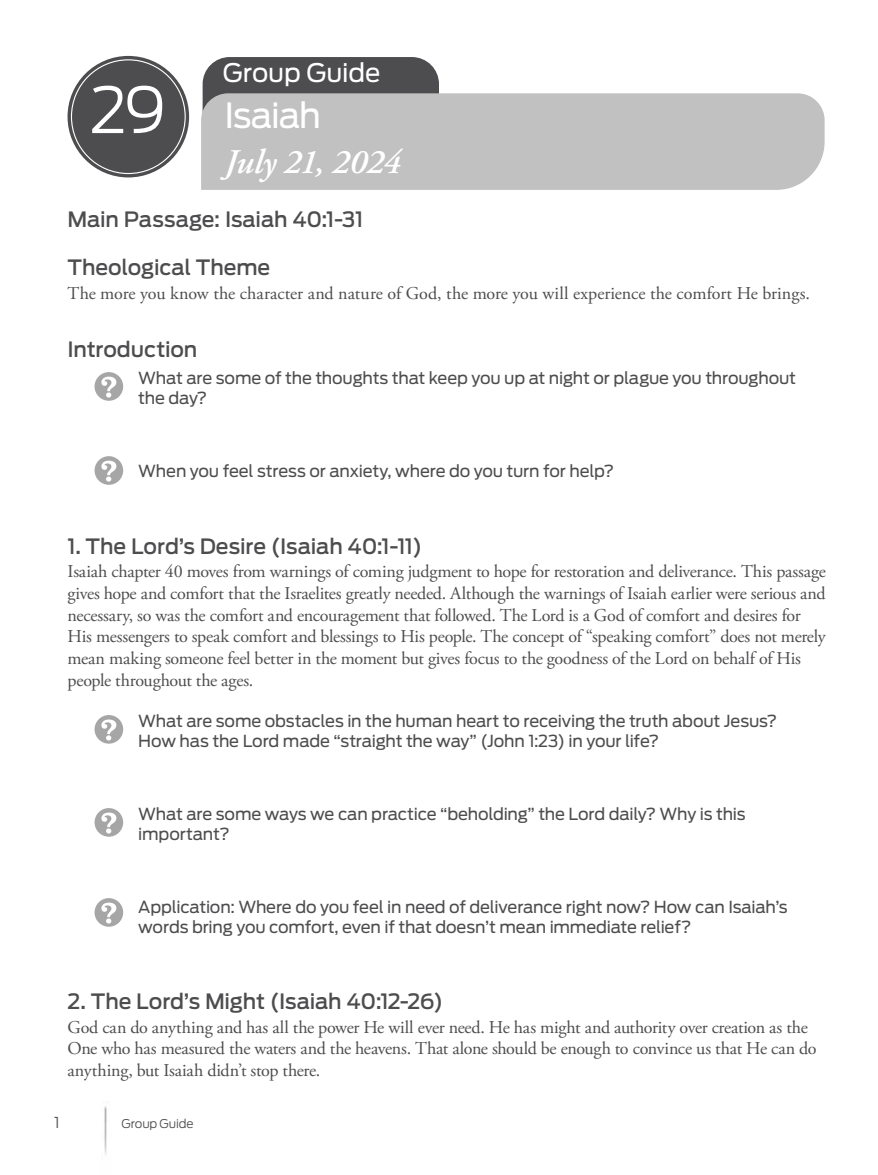
<style>
.page{position:relative;width:878px;height:1175px;background:#fff}
.page>*{position:absolute;margin:0;border:0;box-sizing:border-box;transform-origin:0 0}
.t1{font:300 63px "Antenna";color:#fff}
.t2{font:italic 600 34.5px "Adobe Garamond Pro";letter-spacing:-.02em;color:#fff}
.t3{font:34.5px "Antenna";letter-spacing:-.035em;color:#fff}
.t4{font:25.5px "Antenna";letter-spacing:-.005em;color:#fff}
.t5{font:500 21px "Antenna";letter-spacing:-.01em;color:#4d4d4f}
.t6{font:18px/21.8px "Adobe Garamond Pro";letter-spacing:-.015em;color:#4d4d4f}
.t7{font:16.5px/19.5px "Antenna";letter-spacing:-.01em;color:#4d4d4f}
.t8{font:300 15px "Antenna";color:#4d4d4f}
.t9{font:300 12px "Antenna";letter-spacing:-.01em;color:#4d4d4f}
</style>
<div class="page">
<div style="left:202px;top:57px;width:237px;height:106px;background:#4d4d4f;border-radius:27px"></div>
<div style="left:201px;top:93px;width:623px;height:97px;background:#c1c1c1"></div>
<img style="left:104px;top:1106px;width:3px;height:49px">
<div style="left:68px;top:56px;width:121px;height:121px;background:#4d4d4f;border-radius:50%"></div>
<svg style="left:94px;top:372px;width:29px;height:29px"></svg>
<svg style="left:94px;top:456px;width:29px;height:29px"></svg>
<svg style="left:94px;top:715px;width:29px;height:28px"></svg>
<svg style="left:94px;top:808px;width:29px;height:28px"></svg>
<svg style="left:94px;top:898px;width:29px;height:28px"></svg>
<h1 class="t1" style="left:90px;top:73px;width:78px">29</h1>
<h3 class="t4" style="left:223px;top:57px;width:159px">Group Guide</h3>
<h2 class="t3" style="left:224px;top:95px;width:98px">Isaiah</h2>
<h2 class="t2" style="left:224px;top:143px;width:178px">July 21, 2024</h2>
<p class="t5" style="left:68px;top:207px;width:297px">Main Passage: Isaiah 40:1-31</p>
<p class="t5" style="left:68px;top:255px;width:204px">Theological Theme</p>
<p class="t6" style="left:68px;top:283px;width:744px">The more you know the character and nature of God, the more you will experience the comfort He brings.</p>
<p class="t5" style="left:68px;top:336px;width:131px">Introduction</p>
<p class="t7" style="left:138px;top:369px;width:659px">What are some of the thoughts that keep you up at night or plague you throughout the day?</p>
<p class="t7" style="left:138px;top:462px;width:477px">When you feel stress or anxiety, where do you turn for help?</p>
<p class="t5" style="left:68px;top:534px;width:356px">1. The Lord’s Desire (Isaiah 40:1-11)</p>
<p class="t6" style="left:68px;top:561px;width:760px">Isaiah chapter 40 moves from warnings of coming judgment to hope for restoration and deliverance. This passage gives hope and comfort that the Israelites greatly needed. Although the warnings of Isaiah earlier were serious and necessary, so was the comfort and encouragement that followed. The Lord is a God of comfort and desires for His messengers to speak comfort and blessings to His people. The concept of “speaking comfort” does not merely mean making someone feel better in the moment but gives focus to the goodness of the Lord on behalf of His people throughout the ages.</p>
<p class="t7" style="left:138px;top:711px;width:640px">What are some obstacles in the human heart to receiving the truth about Jesus?<br>How has the Lord made “straight the way” (John 1:23) in your life?</p>
<p class="t7" style="left:138px;top:804px;width:608px">What are some ways we can practice “beholding” the Lord daily? Why is this important?</p>
<p class="t7" style="left:138px;top:897px;width:651px">Application: Where do you feel in need of deliverance right now? How can Isaiah’s words bring you comfort, even if that doesn’t mean immediate relief?</p>
<p class="t5" style="left:68px;top:989px;width:377px">2. The Lord’s Might (Isaiah 40:12-26)</p>
<p class="t6" style="left:68px;top:1016px;width:750px">God can do anything and has all the power He will ever need. He has might and authority over creation as the<br>One who has measured the waters and the heavens. That alone should be enough to convince us that He can do anything, but Isaiah didn’t stop there.</p>
<p class="t8" style="left:54px;top:1113px;width:7px">1</p>
<p class="t9" style="left:122px;top:1116px;width:73px">Group Guide</p>
</div>
